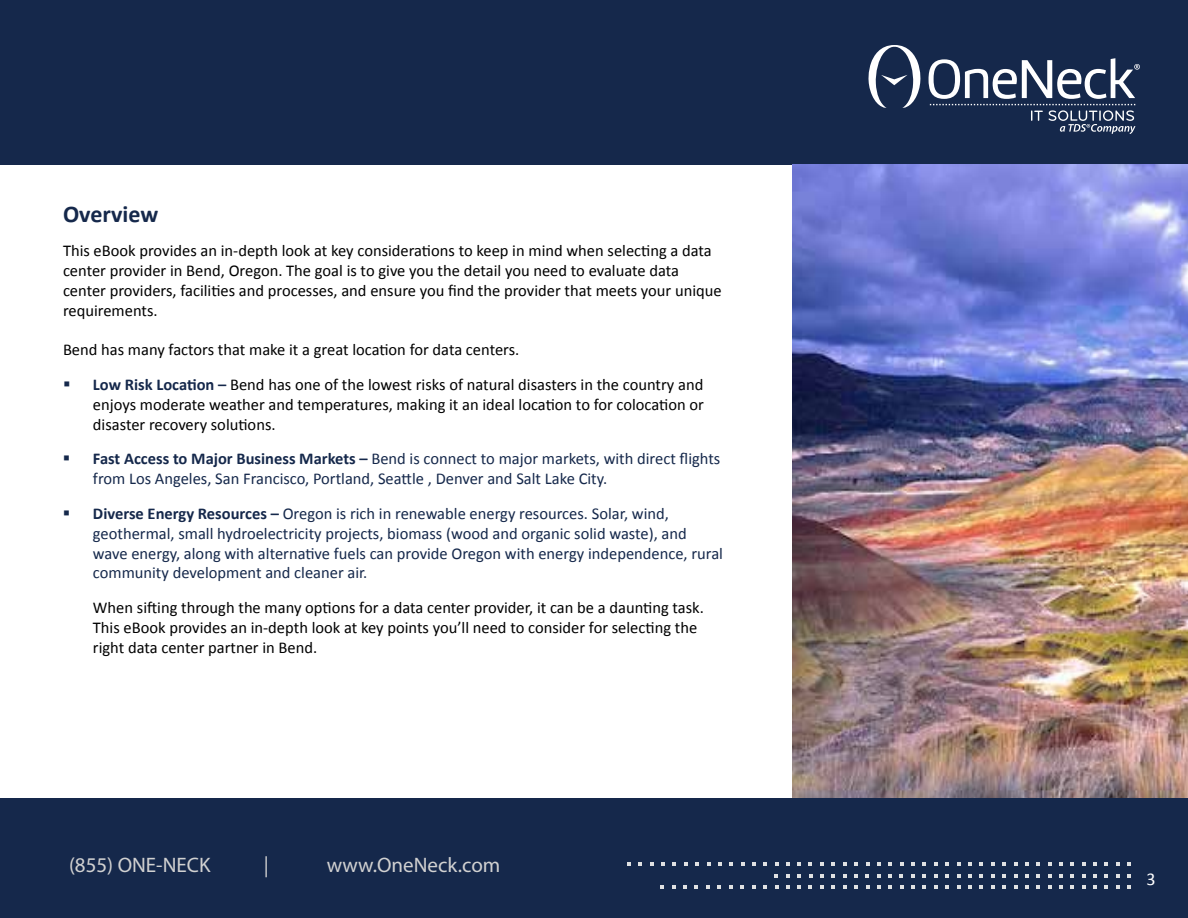
<style>
.page{position:relative;width:1188px;height:918px;background:#fff}
.page>*{position:absolute;margin:0;border:0;box-sizing:border-box;transform-origin:0 0}
.t1{font:700 24px "Calibri";color:#15284b}
.t2{font:21px "Myriad Pro";color:#d1d1d1}
.t3{font:18px "Calibri";color:#fff}
.t4{font:16.5px/19.8px "Calibri";color:#000}
.t5{font:16.5px/19.8px "Calibri";color:#15284b}
.s1{font-weight:700;color:#15284b}
.s2{font-weight:700}
</style>
<div class="page">
<div style="left:0;top:798px;width:1188px;height:120px;background:#15284b"></div>
<svg style="left:934px;top:874px;width:4px;height:4px"></svg>
<svg style="left:922px;top:874px;width:4px;height:4px"></svg>
<svg style="left:934px;top:885px;width:4px;height:4px"></svg>
<svg style="left:922px;top:885px;width:4px;height:4px"></svg>
<svg style="left:911px;top:885px;width:4px;height:4px"></svg>
<svg style="left:900px;top:885px;width:4px;height:4px"></svg>
<svg style="left:888px;top:885px;width:4px;height:4px"></svg>
<svg style="left:877px;top:885px;width:4px;height:4px"></svg>
<svg style="left:934px;top:863px;width:4px;height:3px"></svg>
<svg style="left:922px;top:863px;width:4px;height:3px"></svg>
<svg style="left:911px;top:863px;width:4px;height:3px"></svg>
<svg style="left:900px;top:863px;width:4px;height:3px"></svg>
<svg style="left:888px;top:863px;width:4px;height:3px"></svg>
<svg style="left:877px;top:863px;width:4px;height:3px"></svg>
<svg style="left:786px;top:885px;width:4px;height:4px"></svg>
<svg style="left:786px;top:863px;width:4px;height:3px"></svg>
<svg style="left:854px;top:863px;width:4px;height:3px"></svg>
<svg style="left:843px;top:863px;width:4px;height:3px"></svg>
<svg style="left:820px;top:863px;width:4px;height:3px"></svg>
<svg style="left:729px;top:863px;width:4px;height:3px"></svg>
<svg style="left:718px;top:863px;width:4px;height:3px"></svg>
<svg style="left:695px;top:863px;width:4px;height:3px"></svg>
<svg style="left:684px;top:863px;width:4px;height:3px"></svg>
<svg style="left:797px;top:863px;width:4px;height:3px"></svg>
<svg style="left:866px;top:885px;width:3px;height:4px"></svg>
<svg style="left:854px;top:885px;width:4px;height:4px"></svg>
<svg style="left:843px;top:885px;width:4px;height:4px"></svg>
<svg style="left:832px;top:885px;width:3px;height:4px"></svg>
<svg style="left:820px;top:885px;width:4px;height:4px"></svg>
<svg style="left:809px;top:885px;width:3px;height:4px"></svg>
<svg style="left:797px;top:885px;width:4px;height:4px"></svg>
<svg style="left:775px;top:885px;width:3px;height:4px"></svg>
<svg style="left:763px;top:885px;width:4px;height:4px"></svg>
<svg style="left:752px;top:885px;width:4px;height:4px"></svg>
<svg style="left:740px;top:885px;width:4px;height:4px"></svg>
<svg style="left:729px;top:885px;width:4px;height:4px"></svg>
<svg style="left:718px;top:885px;width:3px;height:4px"></svg>
<svg style="left:660px;top:885px;width:4px;height:4px"></svg>
<svg style="left:706px;top:885px;width:4px;height:4px"></svg>
<svg style="left:694px;top:885px;width:4px;height:4px"></svg>
<svg style="left:683px;top:885px;width:4px;height:4px"></svg>
<svg style="left:672px;top:885px;width:4px;height:4px"></svg>
<svg style="left:1025px;top:874px;width:4px;height:4px"></svg>
<svg style="left:1014px;top:874px;width:3px;height:4px"></svg>
<svg style="left:1002px;top:874px;width:4px;height:4px"></svg>
<svg style="left:991px;top:874px;width:4px;height:4px"></svg>
<svg style="left:980px;top:874px;width:3px;height:4px"></svg>
<svg style="left:968px;top:874px;width:4px;height:4px"></svg>
<svg style="left:1025px;top:885px;width:4px;height:4px"></svg>
<svg style="left:1014px;top:885px;width:3px;height:4px"></svg>
<svg style="left:1002px;top:885px;width:4px;height:4px"></svg>
<svg style="left:991px;top:885px;width:4px;height:4px"></svg>
<svg style="left:980px;top:885px;width:3px;height:4px"></svg>
<svg style="left:968px;top:885px;width:4px;height:4px"></svg>
<svg style="left:1025px;top:863px;width:4px;height:3px"></svg>
<svg style="left:1002px;top:863px;width:4px;height:3px"></svg>
<svg style="left:991px;top:863px;width:4px;height:3px"></svg>
<svg style="left:968px;top:863px;width:4px;height:3px"></svg>
<svg style="left:1059px;top:874px;width:4px;height:4px"></svg>
<svg style="left:1048px;top:874px;width:3px;height:4px"></svg>
<svg style="left:1036px;top:874px;width:4px;height:4px"></svg>
<svg style="left:1059px;top:885px;width:4px;height:4px"></svg>
<svg style="left:1048px;top:885px;width:3px;height:4px"></svg>
<svg style="left:1036px;top:885px;width:4px;height:4px"></svg>
<svg style="left:1059px;top:863px;width:4px;height:3px"></svg>
<svg style="left:1036px;top:863px;width:4px;height:3px"></svg>
<svg style="left:957px;top:863px;width:4px;height:3px"></svg>
<svg style="left:945px;top:863px;width:4px;height:3px"></svg>
<svg style="left:957px;top:885px;width:4px;height:4px"></svg>
<svg style="left:945px;top:885px;width:4px;height:4px"></svg>
<svg style="left:957px;top:874px;width:4px;height:4px"></svg>
<svg style="left:945px;top:874px;width:4px;height:4px"></svg>
<svg style="left:786px;top:874px;width:4px;height:4px"></svg>
<svg style="left:774px;top:874px;width:4px;height:4px"></svg>
<svg style="left:877px;top:874px;width:4px;height:4px"></svg>
<svg style="left:866px;top:874px;width:3px;height:4px"></svg>
<svg style="left:854px;top:874px;width:4px;height:4px"></svg>
<svg style="left:843px;top:874px;width:4px;height:4px"></svg>
<svg style="left:831px;top:874px;width:4px;height:4px"></svg>
<svg style="left:820px;top:874px;width:4px;height:4px"></svg>
<svg style="left:911px;top:874px;width:4px;height:4px"></svg>
<svg style="left:900px;top:874px;width:3px;height:4px"></svg>
<svg style="left:888px;top:874px;width:4px;height:4px"></svg>
<svg style="left:1116px;top:874px;width:4px;height:4px"></svg>
<svg style="left:1105px;top:874px;width:3px;height:4px"></svg>
<svg style="left:1116px;top:885px;width:4px;height:4px"></svg>
<svg style="left:1105px;top:885px;width:3px;height:4px"></svg>
<svg style="left:1093px;top:885px;width:4px;height:4px"></svg>
<svg style="left:1082px;top:885px;width:4px;height:4px"></svg>
<svg style="left:1070px;top:885px;width:4px;height:4px"></svg>
<svg style="left:1116px;top:863px;width:4px;height:3px"></svg>
<svg style="left:1093px;top:863px;width:4px;height:3px"></svg>
<svg style="left:1082px;top:863px;width:4px;height:3px"></svg>
<svg style="left:1070px;top:863px;width:4px;height:3px"></svg>
<svg style="left:1127px;top:863px;width:4px;height:3px"></svg>
<svg style="left:1127px;top:885px;width:4px;height:4px"></svg>
<svg style="left:1127px;top:874px;width:4px;height:4px"></svg>
<svg style="left:1093px;top:874px;width:4px;height:4px"></svg>
<svg style="left:1082px;top:874px;width:3px;height:4px"></svg>
<svg style="left:1070px;top:874px;width:4px;height:4px"></svg>
<svg style="left:809px;top:874px;width:3px;height:4px"></svg>
<svg style="left:797px;top:874px;width:4px;height:4px"></svg>
<svg style="left:763px;top:863px;width:4px;height:3px"></svg>
<svg style="left:752px;top:863px;width:4px;height:3px"></svg>
<svg style="left:661px;top:863px;width:4px;height:3px"></svg>
<svg style="left:650px;top:863px;width:4px;height:3px"></svg>
<svg style="left:638px;top:863px;width:4px;height:3px"></svg>
<svg style="left:627px;top:863px;width:4px;height:3px"></svg>
<div style="left:0;top:0;width:1188px;height:165px;background:#15284b"></div>
<svg style="left:868px;top:45px;width:53px;height:63px"></svg>
<svg style="left:929px;top:58px;width:211px;height:76px"></svg>
<img style="left:792px;top:165px;width:396px;height:633px">
<h1 class="t1" style="left:63px;top:199px;width:97px">Overview</h1>
<p class="t4" style="left:63px;top:241px;width:660px">This eBook provides an in-depth look at key considerations to keep in mind when selecting a data center provider in Bend, Oregon. The goal is to give you the detail you need to evaluate data center providers, facilities and processes, and ensure you find the provider that meets your unique requirements.</p>
<p class="t4" style="left:93px;top:332px;width:612px;line-height:34.8px;text-indent:-30px">Bend has many factors that make it a great location for data centers.<br><span class="s1">Low Risk Location –</span> Bend has one of the lowest risks of natural disasters in the country and</p>
<p class="t4" style="left:93px;top:394px;width:613px">enjoys moderate weather and temperatures, making it an ideal location to for colocation or disaster recovery solutions.</p>
<p class="t5" style="left:93px;top:449px;width:629px"><span class="s2">Fast Access to Major Business Markets –</span> Bend is connect to major markets, with direct flights from Los Angeles, San Francisco, Portland, Seattle , Denver and Salt Lake City.</p>
<p class="t5" style="left:93px;top:504px;width:632px"><span class="s2">Diverse Energy Resources –</span> Oregon is rich in renewable energy resources. Solar, wind, geothermal, small hydroelectricity projects, biomass (wood and organic solid waste), and wave energy, along with alternative fuels can provide Oregon with energy independence, rural community development and cleaner air.</p>
<p class="t4" style="left:93px;top:598px;width:612px">When sifting through the many options for a data center provider, it can be a daunting task.<br>This eBook provides an in-depth look at key points you’ll need to consider for selecting the right data center partner in Bend.</p>
<p class="t2" style="left:69px;top:852px;width:143px">(855) ONE-NECK</p>
<p class="t2" style="left:264px;top:852px;width:7px">|</p>
<p class="t2" style="left:327px;top:852px;width:175px">www.OneNeck.com</p>
<p class="t3" style="left:1147px;top:867px;width:11px">3</p>
</div>
